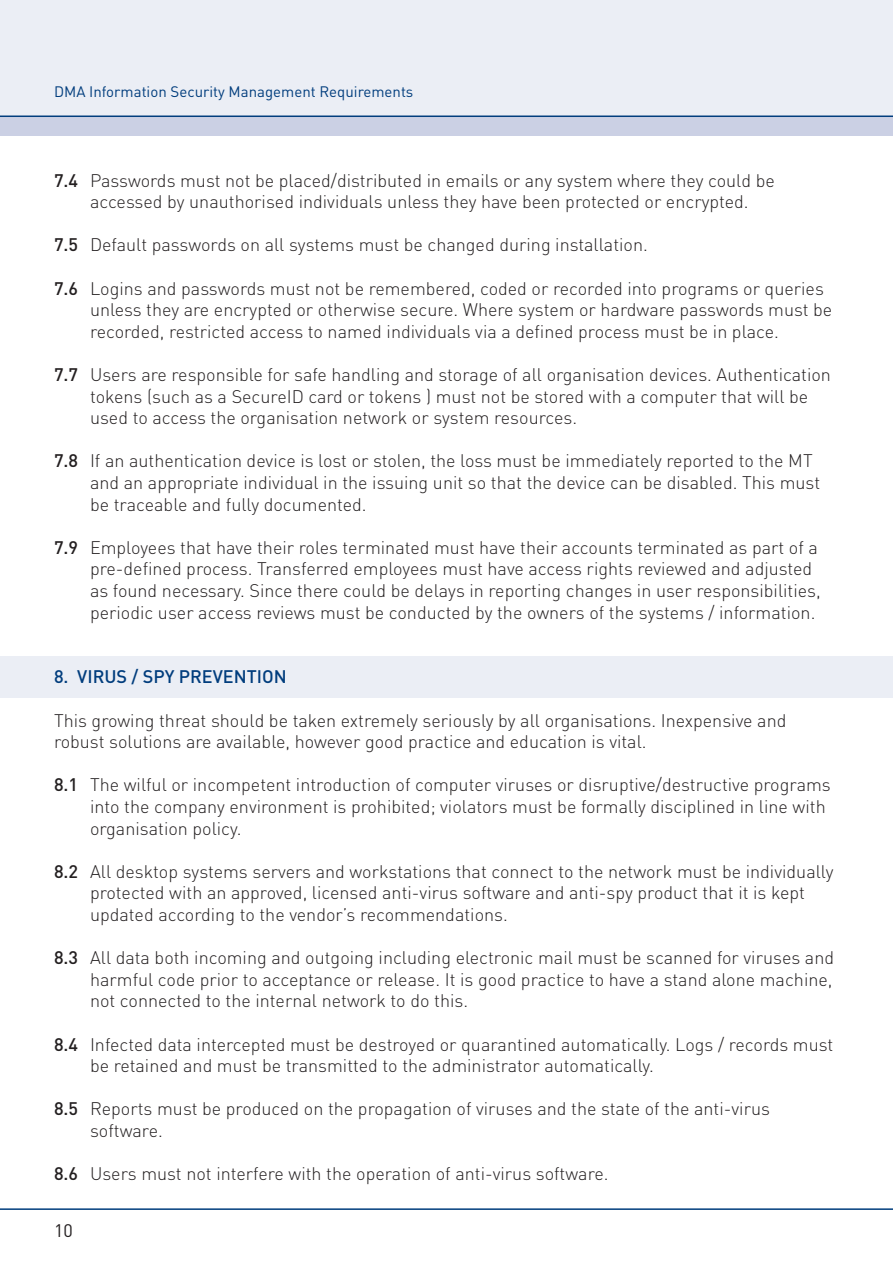
<style>
.page{position:relative;width:893px;height:1263px;background:#fff}
.page>*{position:absolute;margin:0;border:0;box-sizing:border-box;transform-origin:0 0}
.t1{font:300 18px/21.6px "DIN";color:#231f20}
.t2{font:500 18px "DIN";color:#013d7d}
.t3{font:18px "DIN";color:#231f20}
.t4{font:15px "DIN";color:#013d7d}
.s1{font-weight:500}
</style>
<div class="page">
<div style="left:0;top:116px;width:893px;height:20px;background:#cbd0e4"></div>
<div style="left:0;top:0;width:893px;height:115px;background:#ebeef5"></div>
<hr style="left:0;top:116px;width:893px;height:1px;background:#013d7d">
<hr style="left:0;top:1208px;width:893px;height:2px;background:#013d7d">
<div style="left:0;top:656px;width:893px;height:41px;background:#ebeef5"></div>
<p class="t4" style="left:54px;top:82px;width:361px">DMA Information Security Management Requirements</p>
<p class="t1" style="left:54px;top:169px;width:722px;text-align:center"><span class="s1">7.4</span> Passwords must not be placed/distributed in emails or any system where they could be accessed by unauthorised individuals unless they have been protected or encrypted.</p>
<p class="t1" style="left:54px;top:234px;width:595px"><span class="s1">7.5</span> Default passwords on all systems must be changed during installation.</p>
<p class="t1" style="left:90px;top:277px;width:744px;text-indent:-36px"><span class="s1">7.6</span> Logins and passwords must not be remembered, coded or recorded into programs or queries unless they are encrypted or otherwise secure. Where system or hardware passwords must be recorded, restricted access to named individuals via a defined process must be in place.</p>
<p class="t1" style="left:90px;top:363px;width:742px;text-indent:-36px"><span class="s1">7.7</span> Users are responsible for safe handling and storage of all organisation devices. Authentication tokens (such as a SecureID card or tokens ) must not be stored with a computer that will be used to access the organisation network or system resources.</p>
<p class="t1" style="left:90px;top:450px;width:732px;text-indent:-36px"><span class="s1">7.8</span> If an authentication device is lost or stolen, the loss must be immediately reported to the MT and an appropriate individual in the issuing unit so that the device can be disabled. This must be traceable and fully documented.</p>
<p class="t1" style="left:90px;top:536px;width:732px;text-indent:-36px"><span class="s1">7.9</span> Employees that have their roles terminated must have their accounts terminated as part of a pre-defined process. Transferred employees must have access rights reviewed and adjusted as found necessary. Since there could be delays in reporting changes in user responsibilities, periodic user access reviews must be conducted by the owners of the systems / information.</p>
<p class="t2" style="left:54px;top:665px;width:234px">8. VIRUS / SPY PREVENTION</p>
<p class="t1" style="left:54px;top:709px;width:734px">This growing threat should be taken extremely seriously by all organisations. Inexpensive and robust solutions are available, however good practice and education is vital.</p>
<p class="t1" style="left:90px;top:774px;width:742px;text-indent:-36px"><span class="s1">8.1</span> The wilful or incompetent introduction of computer viruses or disruptive/destructive programs into the company environment is prohibited; violators must be formally disciplined in line with organisation policy.</p>
<p class="t1" style="left:90px;top:860px;width:745px;text-indent:-36px"><span class="s1">8.2</span> All desktop systems servers and workstations that connect to the network must be individually protected with an approved, licensed anti-virus software and anti-spy product that it is kept updated according to the vendor’s recommendations.</p>
<p class="t1" style="left:90px;top:947px;width:746px;text-align:justify;text-indent:-36px"><span class="s1">8.3</span> All data both incoming and outgoing including electronic mail must be scanned for viruses and harmful code prior to acceptance or release. It is good practice to have a stand alone machine, not connected to the internal network to do this.</p>
<p class="t1" style="left:90px;top:1033px;width:745px;text-indent:-36px"><span class="s1">8.4</span> Infected data intercepted must be destroyed or quarantined automatically. Logs / records must be retained and must be transmitted to the administrator automatically.</p>
<p class="t1" style="left:90px;top:1098px;width:681px;text-indent:-36px"><span class="s1">8.5</span> Reports must be produced on the propagation of viruses and the state of the anti-virus software.</p>
<p class="t1" style="left:54px;top:1163px;width:556px"><span class="s1">8.6</span> Users must not interfere with the operation of anti-virus software.</p>
<p class="t3" style="left:54px;top:1219px;width:20px">10</p>
</div>
